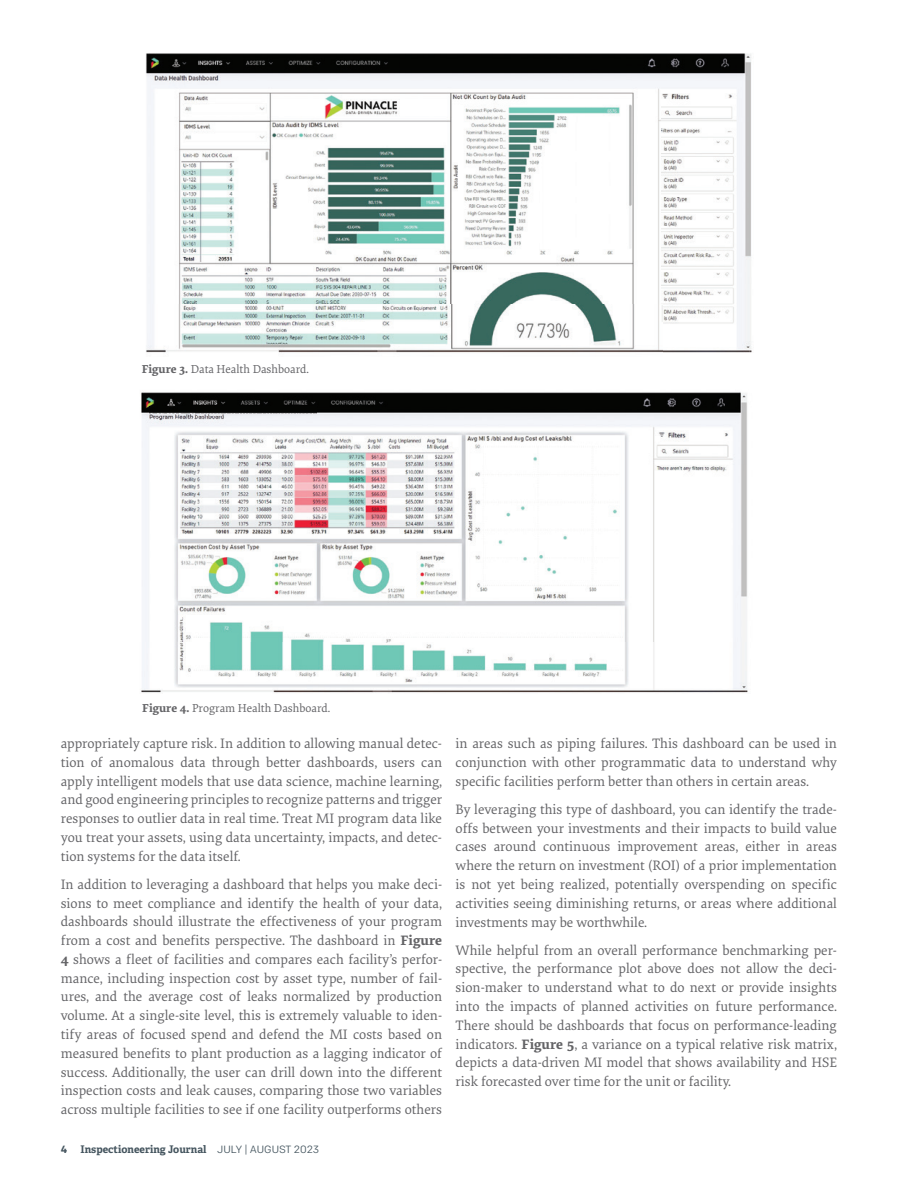
<style>
.page{position:relative;width:918px;height:1188px;background:#fff}
.page>*{position:absolute;margin:0;border:0;box-sizing:border-box;transform-origin:0 0}
.t1{font:14.25px/18.8px "Elena";color:#636366;text-align:justify}
.t2{font:12px "Elena Basic";color:#636366}
.t3{font:700 10.5px "Adelle";color:#45555f}
.t4{font:700 10.5px "Colfax";color:#45555f}
.s1{font-weight:700}
.s2{font-family:"Colfax";font-weight:400}
</style>
<div class="page">
<img style="left:146px;top:53px;width:606px;height:300px">
<img style="left:141px;top:392px;width:607px;height:301px">
<img style="left:150px;top:406px;width:45px;height:12px">
<img style="left:196px;top:406px;width:120px;height:9px">
<p class="t2" style="left:142px;top:361px;width:169px"><span class="s1">Figure 3.</span> Data Health Dashboard.</p>
<p class="t2" style="left:142px;top:700px;width:189px"><span class="s1">Figure 4.</span> Program Health Dashboard.</p>
<p class="t1" style="left:61px;top:734px;width:383px">appropriately capture risk. In addition to allowing manual detec&shy;tion of anomalous data through better dashboards, users can apply intelligent models that use data science, machine learning, and good engineering principles to recognize patterns and trigger responses to outlier data in real time. Treat MI program data like you treat your assets, using data uncertainty, impacts, and detec&shy;tion systems for the data itself.</p>
<p class="t1" style="left:61px;top:874px;width:383px">In addition to leveraging a dashboard that helps you make deci&shy;sions to meet compliance and identify the health of your data, dashboards should illustrate the effectiveness of your program from a cost and benefits perspective. The dashboard in <span class="s1">Figure 4</span> shows a fleet of facilities and compares each facility’s perfor&shy;mance, including inspection cost by asset type, number of fail&shy;ures, and the average cost of leaks normalized by production volume. At a single-site level, this is extremely valuable to iden&shy;tify areas of focused spend and defend the MI costs based on measured benefits to plant production as a lagging indicator of success. Additionally, the user can drill down into the different inspection costs and leak causes, comparing those two variables across multiple facilities to see if one facility outperforms others</p>
<p class="t4" style="left:61px;top:1143px;width:8px">4</p>
<p class="t3" style="left:80px;top:1143px;width:240px">Inspectioneering Journal <span class="s2">JULY | AUGUST 2023</span></p>
<p class="t1" style="left:456px;top:734px;width:383px">in areas such as piping failures. This dashboard can be used in conjunction with other programmatic data to understand why specific facilities perform better than others in certain areas.</p>
<p class="t1" style="left:456px;top:799px;width:383px">By leveraging this type of dashboard, you can identify the trade&shy;offs between your investments and their impacts to build value cases around continuous improvement areas, either in areas where the return on investment (ROI) of a prior implementation is not yet being realized, potentially overspending on specific activities seeing diminishing returns, or areas where additional investments may be worthwhile.</p>
<p class="t1" style="left:456px;top:940px;width:383px">While helpful from an overall performance benchmarking per&shy;spective, the performance plot above does not allow the deci&shy;sion-maker to understand what to do next or provide insights into the impacts of planned activities on future performance.<br>There should be dashboards that focus on performance-leading indicators. <span class="s1">Figure 5</span>, a variance on a typical relative risk matrix, depicts a data-driven MI model that shows availability and HSE risk forecasted over time for the unit or facility.</p>
</div>
